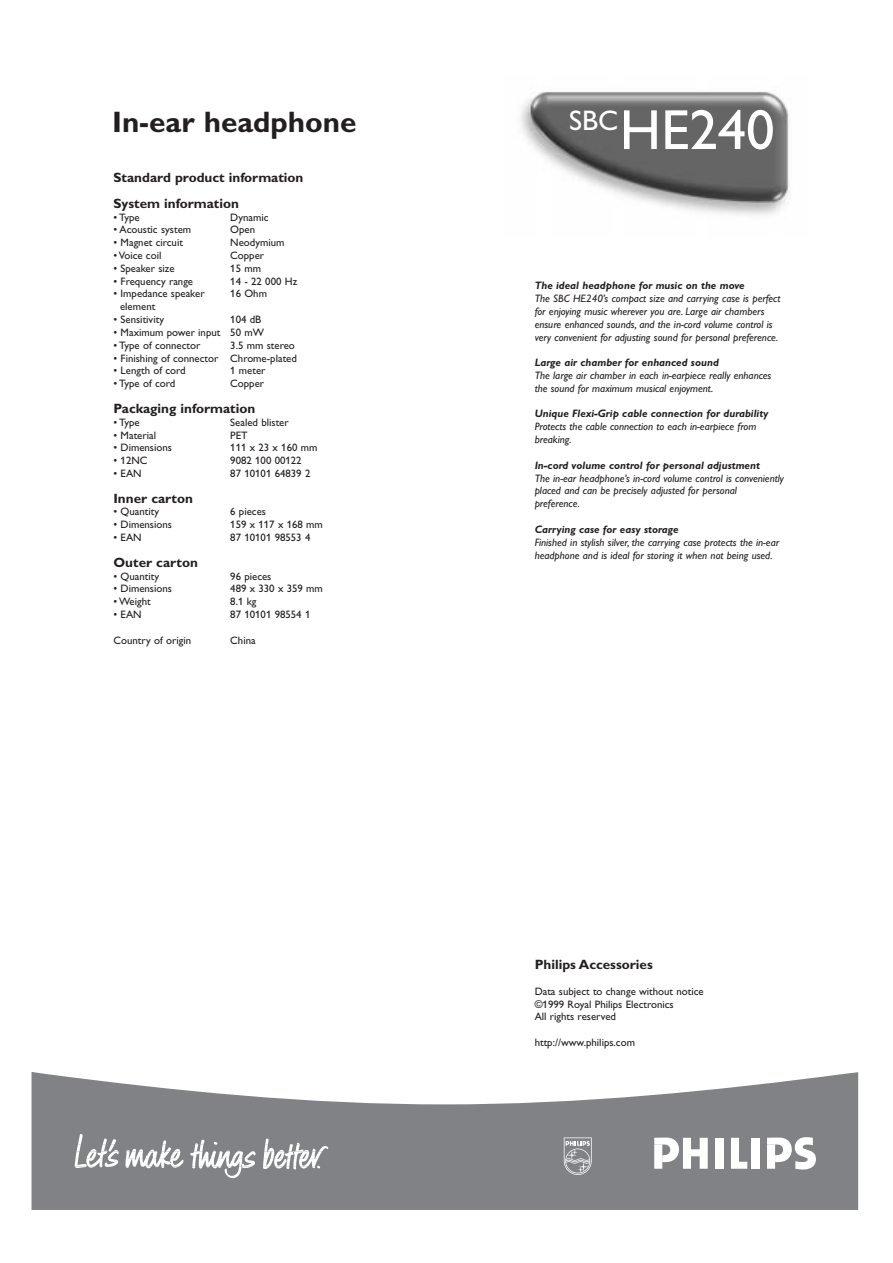
<style>
.page{position:relative;width:893px;height:1263px;background:#fff}
.page>*{position:absolute;margin:0;border:0;box-sizing:border-box;transform-origin:0 0}
.t1{font:56.7px "Gill Alt One";color:#fff}
.t2{font:700 29.7px "Gill Alt One";color:#231f20}
.t3{font:700 13.5px/25.7px "Gill Alt One";color:#231f20}
.t4{font:10.8px/12.9px "Gill Alt One";color:#231f20}
.t5{font:italic 10.8px/12.9px "Gill Alt One";color:#231f20}
.t6{font:italic 700 10.8px "Gill Alt One";color:#231f20}
</style>
<div class="page">
<svg style="left:31px;top:1072px;width:827px;height:138px;fill:#808285"></svg>
<img style="left:520px;top:91px;width:269px;height:124px">
<svg style="left:563px;top:1136px;width:30px;height:39px"></svg>
<svg style="left:73px;top:1133px;width:255px;height:47px;background:#9a9b9e"></svg>
<svg style="left:767px;top:1135px;width:50px;height:35px"></svg>
<div style="left:715px;top:1138px;width:8px;height:31px;background:#fff"></div>
<div style="left:751px;top:1138px;width:8px;height:31px;background:#fff"></div>
<svg style="left:731px;top:1136px;width:17px;height:33px"></svg>
<svg style="left:654px;top:1135px;width:55px;height:34px"></svg>
<div style="left:654px;top:1145px;width:8px;height:24px;background:#fff"></div>
<h2 class="t2" style="left:112px;top:112px;width:246px">In-ear headphone</h2>
<h1 class="t1" style="left:569px;top:112px;width:207px"><sup>SBC</sup>HE240</h1>
<p class="t3" style="left:113px;top:167px;width:191px">Standard product information<br>System information</p>
<p class="t4" style="left:113px;top:212px;width:28px">• Type</p>
<p class="t4" style="left:230px;top:212px;width:40px">Dynamic</p>
<p class="t4" style="left:113px;top:225px;width:79px">• Acoustic system</p>
<p class="t4" style="left:230px;top:225px;width:26px">Open</p>
<p class="t4" style="left:113px;top:238px;width:71px">• Magnet circuit</p>
<p class="t4" style="left:230px;top:238px;width:56px">Neodymium</p>
<p class="t4" style="left:113px;top:250px;width:49px">• Voice coil</p>
<p class="t4" style="left:230px;top:250px;width:35px">Copper</p>
<p class="t4" style="left:113px;top:263px;width:63px">• Speaker size</p>
<p class="t4" style="left:230px;top:263px;width:32px">15 mm</p>
<p class="t4" style="left:113px;top:276px;width:81px">• Frequency range</p>
<p class="t4" style="left:230px;top:276px;width:68px">14 - 22 000 Hz</p>
<p class="t4" style="left:113px;top:289px;width:93px">• Impedance speaker</p>
<p class="t4" style="left:230px;top:289px;width:38px">16 Ohm</p>
<p class="t4" style="left:120px;top:302px;width:37px">element</p>
<p class="t4" style="left:113px;top:315px;width:52px">• Sensitivity</p>
<p class="t4" style="left:230px;top:315px;width:33px">104 dB</p>
<p class="t4" style="left:113px;top:327px;width:152px">• Maximum power input 50 mW</p>
<p class="t4" style="left:113px;top:340px;width:88px">• Type of connector</p>
<p class="t4" style="left:230px;top:340px;width:66px">3.5 mm stereo</p>
<p class="t4" style="left:113px;top:353px;width:185px">• Finishing of connector Chrome-plated</p>
<p class="t4" style="left:113px;top:366px;width:74px">• Length of cord</p>
<p class="t4" style="left:230px;top:366px;width:37px">1 meter</p>
<p class="t4" style="left:113px;top:379px;width:63px">• Type of cord</p>
<p class="t4" style="left:230px;top:379px;width:35px">Copper</p>
<p class="t3" style="left:113px;top:397px;width:143px">Packaging information</p>
<p class="t4" style="left:113px;top:417px;width:28px">• Type</p>
<p class="t4" style="left:230px;top:417px;width:60px">Sealed blister</p>
<p class="t4" style="left:113px;top:430px;width:44px">• Material</p>
<p class="t4" style="left:230px;top:430px;width:19px">PET</p>
<p class="t4" style="left:113px;top:443px;width:60px">• Dimensions</p>
<p class="t4" style="left:230px;top:443px;width:89px">111 x 23 x 160 mm</p>
<p class="t4" style="left:113px;top:456px;width:36px">• 12NC</p>
<p class="t4" style="left:230px;top:456px;width:73px">9082 100 00122</p>
<p class="t4" style="left:113px;top:468px;width:30px">• EAN</p>
<p class="t4" style="left:230px;top:468px;width:82px">87 10101 64839 2</p>
<p class="t3" style="left:113px;top:487px;width:81px">Inner carton</p>
<p class="t4" style="left:113px;top:507px;width:47px">• Quantity</p>
<p class="t4" style="left:230px;top:507px;width:37px">6 pieces</p>
<p class="t4" style="left:113px;top:520px;width:60px">• Dimensions</p>
<p class="t4" style="left:230px;top:520px;width:94px">159 x 117 x 168 mm</p>
<p class="t4" style="left:113px;top:533px;width:30px">• EAN</p>
<p class="t4" style="left:230px;top:533px;width:82px">87 10101 98553 4</p>
<p class="t3" style="left:113px;top:551px;width:86px">Outer carton</p>
<p class="t4" style="left:113px;top:571px;width:47px">• Quantity</p>
<p class="t4" style="left:230px;top:571px;width:43px">96 pieces</p>
<p class="t4" style="left:113px;top:584px;width:60px">• Dimensions</p>
<p class="t4" style="left:230px;top:584px;width:94px">489 x 330 x 359 mm</p>
<p class="t4" style="left:113px;top:597px;width:39px">• Weight</p>
<p class="t4" style="left:230px;top:597px;width:28px">8.1 kg</p>
<p class="t4" style="left:113px;top:609px;width:30px">• EAN</p>
<p class="t4" style="left:230px;top:609px;width:82px">87 10101 98554 1</p>
<p class="t4" style="left:113px;top:635px;width:79px">Country of origin</p>
<p class="t4" style="left:230px;top:635px;width:27px">China</p>
<p class="t6" style="left:534px;top:282px;width:212px">The ideal headphone for music on the move</p>
<p class="t5" style="left:534px;top:293px;width:247px">The SBC HE240’s compact size and carrying case is perfect for enjoying music wherever you are. Large air chambers ensure enhanced sounds, and the in-cord volume control is very convenient for adjusting sound for personal preference.</p>
<p class="t6" style="left:534px;top:359px;width:186px">Large air chamber for enhanced sound</p>
<p class="t5" style="left:534px;top:370px;width:238px">The large air chamber in each in-earpiece really enhances the sound for maximum musical enjoyment.</p>
<p class="t6" style="left:534px;top:410px;width:235px">Unique Flexi-Grip cable connection for durability</p>
<p class="t5" style="left:534px;top:422px;width:223px">Protects the cable connection to each in-earpiece from breaking.</p>
<p class="t6" style="left:534px;top:462px;width:227px">In-cord volume control for personal adjustment</p>
<p class="t5" style="left:534px;top:473px;width:251px">The in-ear headphone’s in-cord volume control is conveniently placed and can be precisely adjusted for personal preference.</p>
<p class="t6" style="left:534px;top:526px;width:145px">Carrying case for easy storage</p>
<p class="t5" style="left:534px;top:537px;width:246px">Finished in stylish silver, the carrying case protects the in-ear headphone and is ideal for storing it when not being used.</p>
<p class="t3" style="left:534px;top:954px;width:120px">Philips Accessories</p>
<p class="t4" style="left:534px;top:986px;width:171px">Data subject to change without notice ©1999 Royal Philips Electronics<br>All rights reserved</p>
<p class="t4" style="left:534px;top:1037px;width:102px">http://www.philips.com</p>
</div>
